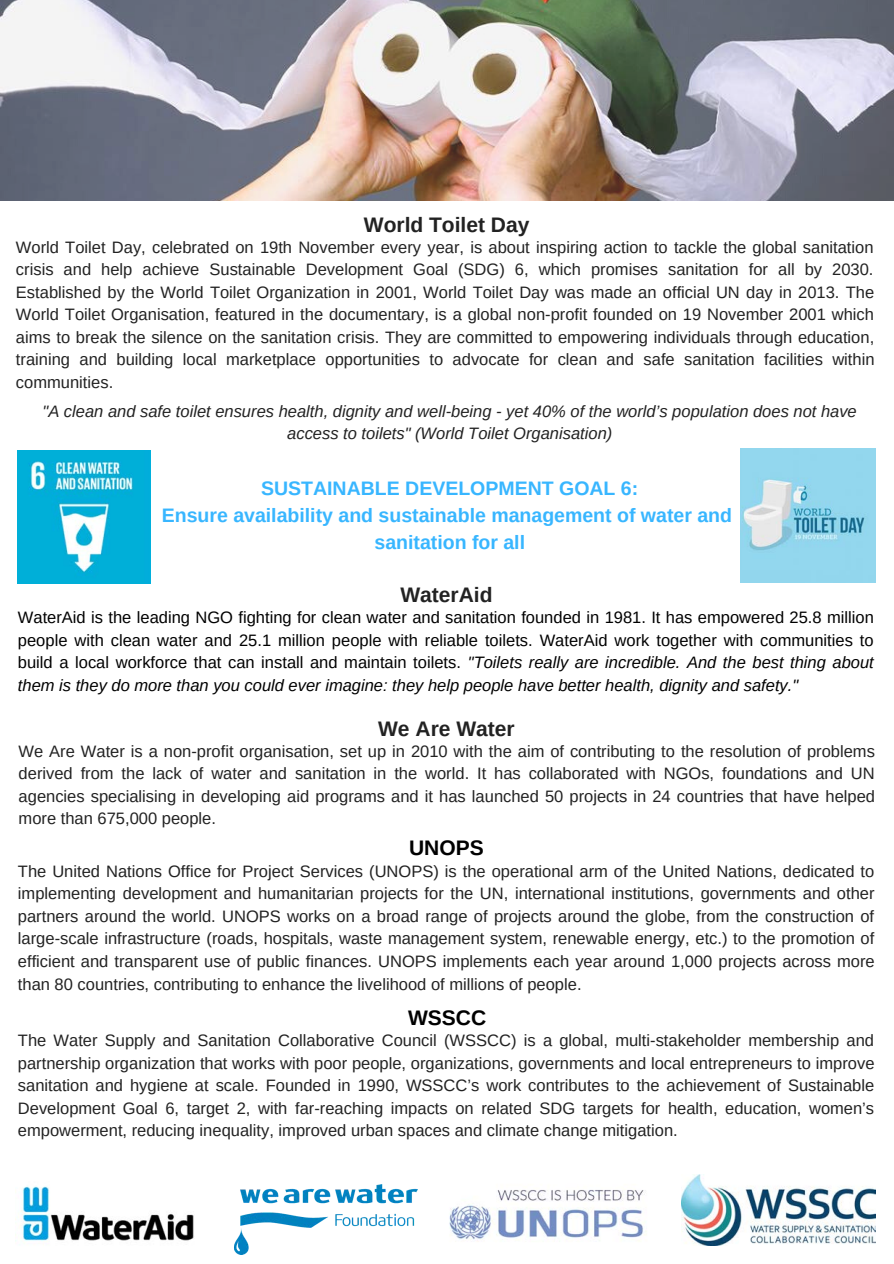
<style>
.page{position:relative;width:894px;height:1264px;background:#fff}
.page>*{position:absolute;margin:0;border:0;box-sizing:border-box;transform-origin:0 0}
.t1{font:700 21px "Arimo";color:#222}
.t2{font:700 21px "Arimo";color:#000}
.t3{font:700 19.5px/27px "Arimo";color:#38b6ff;text-align:center}
.t4{font:16.5px/22.5px "Arimo";color:#222;text-align:justify}
.t5{font:16.5px/22.5px "Arimo";color:#000;text-align:justify}
.t6{font:italic 16.5px/22.5px "Arimo";color:#222;text-align:center}
.s1{font-style:italic}
</style>
<div class="page">
<img style="left:0;top:0;width:893px;height:200px">
<img style="left:18px;top:450px;width:133px;height:133px">
<img style="left:449px;top:1190px;width:198px;height:52px">
<img style="left:681px;top:1174px;width:194px;height:71px">
<img style="left:740px;top:448px;width:135px;height:134px">
<img style="left:234px;top:1184px;width:184px;height:70px">
<img style="left:20px;top:1186px;width:174px;height:55px">
<p class="t1" style="left:364px;top:213px;width:167px">World Toilet Day</p>
<p class="t4" style="left:16px;top:236px;width:859px">World Toilet Day, celebrated on 19th November every year, is about inspiring action to tackle the global sanitation crisis and help achieve Sustainable Development Goal (SDG) 6, which promises sanitation for all by 2030.<br>Established by the World Toilet Organization in 2001, World Toilet Day was made an official UN day in 2013. The World Toilet Organisation, featured in the documentary, is a global non-profit founded on 19 November 2001 which aims to break the silence on the sanitation crisis. They are committed to empowering individuals through education, training and building local marketplace opportunities to advocate for clean and safe sanitation facilities within communities.</p>
<p class="t6" style="left:43px;top:400px;width:815px">"A clean and safe toilet ensures health, dignity and well-being - yet 40% of the world’s population does not have access to toilets" (World Toilet Organisation)</p>
<p class="t3" style="left:162px;top:475px;width:571px">SUSTAINABLE DEVELOPMENT GOAL 6:<br>Ensure availability and sustainable management of water and sanitation for all</p>
<p class="t1" style="left:400px;top:583px;width:94px">WaterAid</p>
<p class="t5" style="left:18px;top:606px;width:857px">WaterAid is the leading NGO fighting for clean water and sanitation founded in 1981. It has empowered 25.8 million people with clean water and 25.1 million people with reliable toilets. WaterAid work together with communities to build a local workforce that can install and maintain toilets. <span class="s1">"Toilets really are incredible. And the best thing about them is they do more than you could ever imagine: they help people have better health, dignity and safety."</span></p>
<p class="t1" style="left:378px;top:716px;width:138px">We Are Water</p>
<p class="t4" style="left:19px;top:739px;width:857px">We Are Water is a non-profit organisation, set up in 2010 with the aim of contributing to the resolution of problems derived from the lack of water and sanitation in the world. It has collaborated with NGOs, foundations and UN agencies specialising in developing aid programs and it has launched 50 projects in 24 countries that have helped more than 675,000 people.</p>
<p class="t2" style="left:409px;top:836px;width:76px">UNOPS</p>
<p class="t4" style="left:18px;top:859px;width:858px">The United Nations Office for Project Services (UNOPS) is the operational arm of the United Nations, dedicated to implementing development and humanitarian projects for the UN, international institutions, governments and other partners around the world. UNOPS works on a broad range of projects around the globe, from the construction of large-scale infrastructure (roads, hospitals, waste management system, renewable energy, etc.) to the promotion of efficient and transparent use of public finances. UNOPS implements each year around 1,000 projects across more than 80 countries, contributing to enhance the livelihood of millions of people.</p>
<p class="t2" style="left:408px;top:1006px;width:80px">WSSCC</p>
<p class="t4" style="left:18px;top:1029px;width:857px">The Water Supply and Sanitation Collaborative Council (WSSCC) is a global, multi-stakeholder membership and partnership organization that works with poor people, organizations, governments and local entrepreneurs to improve sanitation and hygiene at scale. Founded in 1990, WSSCC’s work contributes to the achievement of Sustainable Development Goal 6, target 2, with far-reaching impacts on related SDG targets for health, education, women’s empowerment, reducing inequality, improved urban spaces and climate change mitigation.</p>
</div>
